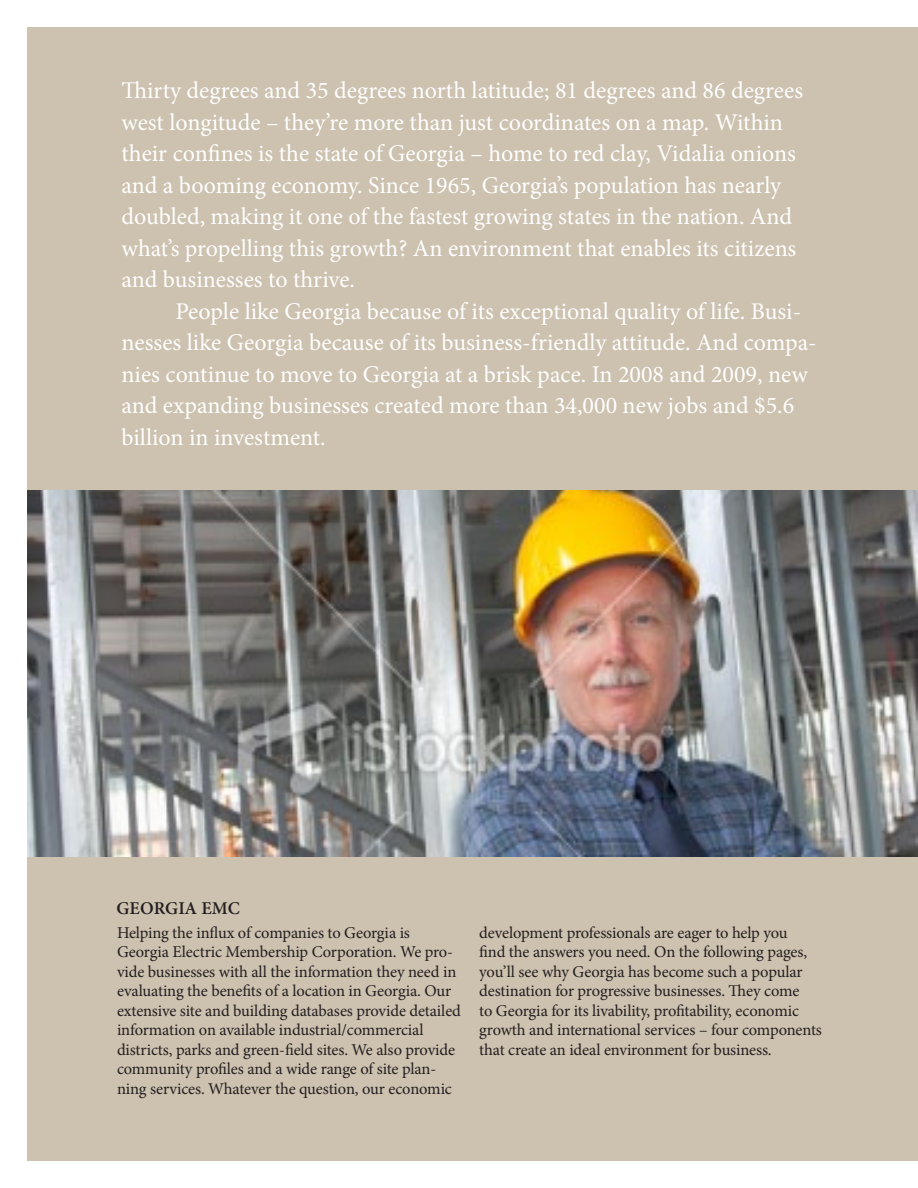
<style>
.page{position:relative;width:918px;height:1188px;background:#fff}
.page>*{position:absolute;margin:0;border:0;box-sizing:border-box;transform-origin:0 0}
.t1{font:24px/31.5px "Minion Pro";color:#fff}
.t2{font:600 18px "Minion Pro";color:#231f20}
.t3{font:16.5px/19.5px "Minion Pro";letter-spacing:-.01em;color:#231f20}
</style>
<div class="page">
<div style="left:27px;top:27px;width:891px;height:1134px;background:#cdc1af"></div>
<img style="left:27px;top:490px;width:891px;height:366px">
<p class="t1" style="left:122px;top:75px;width:683px">Thirty degrees and 35 degrees north latitude; 81 degrees and 86 degrees west longitude – they’re more than just coordinates on a map. Within their confines is the state of Georgia – home to red clay, Vidalia onions and a booming economy. Since 1965, Georgia’s population has nearly doubled, making it one of the fastest growing states in the nation. And what’s propelling this growth? An environment that enables its citizens and businesses to thrive.</p>
<p class="t1" style="left:122px;top:296px;width:697px;text-indent:54px">People like Georgia because of its exceptional quality of life. Busi&shy;nesses like Georgia because of its business-friendly attitude. And compa&shy;nies continue to move to Georgia at a brisk pace. In 2008 and 2009, new and expanding businesses created more than 34,000 new jobs and $5.6 billion in investment.</p>
<p class="t2" style="left:116px;top:896px;width:125px">GEORGIA EMC</p>
<p class="t3" style="left:117px;top:923px;width:346px">Helping the influx of companies to Georgia is Georgia Electric Membership Corporation. We pro&shy;vide businesses with all the information they need in evaluating the benefits of a location in Georgia. Our extensive site and building databases provide detailed information on available industrial/commercial districts, parks and green-field sites. We also provide community profiles and a wide range of site plan&shy;ning services. Whatever the question, our economic</p>
<p class="t3" style="left:479px;top:923px;width:344px">development professionals are eager to help you<br>find the answers you need. On the following pages, you’ll see why Georgia has become such a popular destination for progressive businesses. They come<br>to Georgia for its livability, profitability, economic growth and international services – four components that create an ideal environment for business.</p>
</div>
